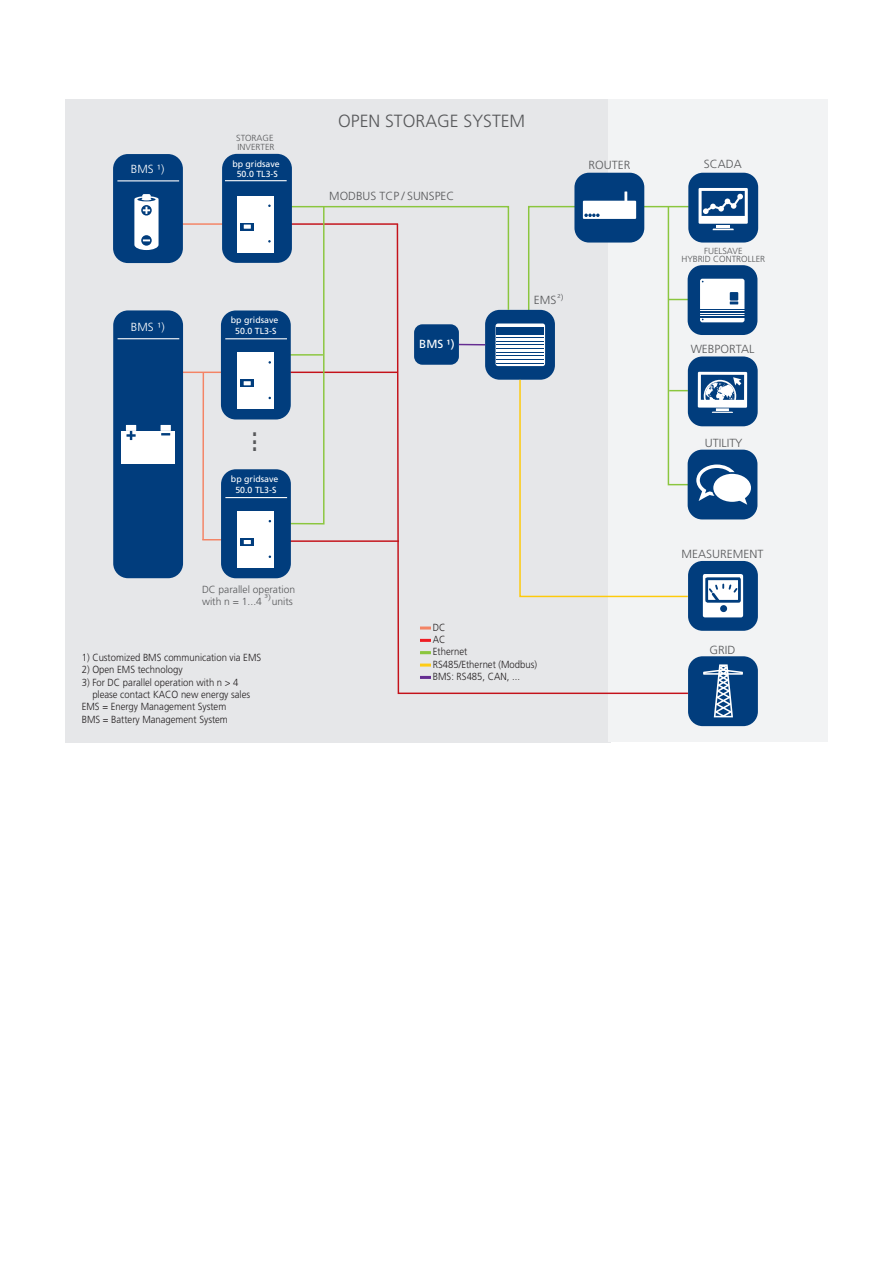
<style>
.page{position:relative;width:893px;height:1263px;background:#fff}
.page>*{position:absolute;margin:0;border:0;box-sizing:border-box;transform-origin:0 0}
.t1{font:300 44.1px "Frutiger LT Pro";color:#57585a;scale:.75 1}
.t2{font:300 17.7px "Frutiger LT Pro";color:#57585a}
.t3{font:300 11.7px "Frutiger LT Pro";color:#57585a}
.t4{font:300 11.7px "Frutiger LT Pro";color:#fff}
.t5{font:11.7px "Frutiger LT Pro";color:#fff}
.t6{font:300 10.35px "Frutiger LT Pro";color:#231f20;scale:.92 1}
.t7{font:300 10.35px/12.3px "Frutiger LT Pro";color:#57585a}
.t8{font:8.85px/10.6px "Frutiger LT Pro";color:#fff;text-align:center}
.t9{font:300 8.85px/8.9px "Frutiger LT Pro";color:#57585a;text-align:center}
.t10{font:300 8.25px "Frutiger LT Pro";color:#57585a;scale:1.19 1}
.s1{font-weight:900;color:#f48465}
.s2{font-weight:900;color:#ee1d23}
.s3{font-weight:900;color:#8bc63e}
.s4{font-weight:900;color:#fecc16}
.s5{font-weight:900;color:#652d91}
</style>
<div class="page">
<div style="left:65px;top:99px;width:545px;height:643px;background:#e6e7e9"></div>
<div style="left:609px;top:99px;width:219px;height:643px;background:#f2f3f4"></div>
<div style="left:574px;top:173px;width:70px;height:70px;background:#013d7d;border-radius:15px"></div>
<div style="left:688px;top:173px;width:70px;height:70px;background:#013d7d;border-radius:15px"></div>
<div style="left:688px;top:265px;width:69px;height:70px;background:#013d7d;border-radius:15px"></div>
<div style="left:688px;top:356px;width:70px;height:70px;background:#013d7d;border-radius:15px"></div>
<div style="left:688px;top:656px;width:70px;height:70px;background:#013d7d;border-radius:15px"></div>
<div style="left:688px;top:561px;width:70px;height:70px;background:#013d7d;border-radius:15px"></div>
<div style="left:688px;top:450px;width:69px;height:69px;background:#013d7d;border-radius:15px"></div>
<svg style="left:397px;top:309px;width:292px;height:386px"></svg>
<hr style="left:289px;top:540px;width:110px;height:2px;background:#c4121a">
<hr style="left:181px;top:372px;width:74px;height:1px;background:#f48465">
<hr style="left:202px;top:373px;width:2px;height:167px;background:#f48465">
<svg style="left:202px;top:539px;width:19px;height:1px"></svg>
<hr style="left:176px;top:223px;width:53px;height:2px;background:#f48465">
<svg style="left:703px;top:664px;width:40px;height:53px"></svg>
<svg style="left:696px;top:464px;width:55px;height:41px"></svg>
<svg style="left:703px;top:574px;width:40px;height:43px"></svg>
<div style="left:720px;top:605px;width:7px;height:7px;border:1px solid #013d7d;border-radius:50%"></div>
<svg style="left:698px;top:372px;width:49px;height:41px"></svg>
<hr style="left:624px;top:191px;width:3px;height:19px;background:#fff">
<div style="left:583px;top:201px;width:53px;height:18px;background:#fff"></div>
<svg style="left:519px;top:205px;width:171px;height:393px"></svg>
<svg style="left:699px;top:188px;width:49px;height:42px"></svg>
<div style="left:496px;top:323px;width:49px;height:43px;background:#fff;border-radius:2px"></div>
<div style="left:497px;top:327px;width:47px;height:7px;background:#013d7d"></div>
<hr style="left:497px;top:344px;width:47px;height:1px;background:#013d7d">
<hr style="left:497px;top:348px;width:47px;height:1px;background:#013d7d">
<hr style="left:497px;top:352px;width:47px;height:1px;background:#013d7d">
<hr style="left:497px;top:355px;width:47px;height:1px;background:#013d7d">
<hr style="left:497px;top:359px;width:47px;height:1px;background:#013d7d">
<hr style="left:497px;top:363px;width:47px;height:1px;background:#013d7d">
<hr style="left:497px;top:337px;width:47px;height:1px;background:#013d7d">
<hr style="left:497px;top:341px;width:47px;height:1px;background:#013d7d">
<div style="left:700px;top:279px;width:44px;height:43px;background:#fff;border-radius:2px"></div>
<hr style="left:700px;top:313px;width:44px;height:1px;background:#013d7d">
<hr style="left:700px;top:311px;width:44px;height:1px;background:#013d7d">
<hr style="left:700px;top:309px;width:44px;height:1px;background:#013d7d">
<div style="left:730px;top:292px;width:8px;height:9px;background:#013d7d"></div>
<svg style="left:730px;top:301px;width:8px;height:3px"></svg>
<hr style="left:700px;top:318px;width:44px;height:1px;background:#013d7d">
<hr style="left:700px;top:316px;width:44px;height:1px;background:#013d7d">
<hr style="left:700px;top:314px;width:44px;height:1px;background:#013d7d">
<div style="left:113px;top:310px;width:70px;height:268px;background:#013d7d;border-radius:15px"></div>
<hr style="left:118px;top:338px;width:61px;height:1px;background:#fff">
<div style="left:222px;top:154px;width:70px;height:109px;background:#013d7d;border-radius:15px"></div>
<hr style="left:225px;top:180px;width:62px;height:1px;background:#fff">
<div style="left:237px;top:196px;width:37px;height:56px;background:#fff"></div>
<svg style="left:240px;top:223px;width:14px;height:8px"></svg>
<svg style="left:244px;top:225px;width:7px;height:4px"></svg>
<div style="left:221px;top:469px;width:70px;height:109px;background:#013d7d;border-radius:15px"></div>
<hr style="left:225px;top:497px;width:62px;height:1px;background:#fff">
<div style="left:237px;top:511px;width:37px;height:56px;background:#fff"></div>
<svg style="left:241px;top:538px;width:13px;height:8px"></svg>
<svg style="left:244px;top:540px;width:7px;height:4px"></svg>
<div style="left:221px;top:310px;width:70px;height:109px;background:#013d7d;border-radius:15px"></div>
<hr style="left:225px;top:338px;width:62px;height:1px;background:#fff">
<div style="left:237px;top:353px;width:37px;height:56px;background:#fff"></div>
<svg style="left:268px;top:205px;width:242px;height:320px"></svg>
<svg style="left:241px;top:379px;width:13px;height:8px"></svg>
<svg style="left:244px;top:381px;width:7px;height:4px"></svg>
<div style="left:113px;top:154px;width:70px;height:109px;background:#013d7d;border-radius:15px"></div>
<hr style="left:117px;top:180px;width:62px;height:1px;background:#fff">
<svg style="left:134px;top:194px;width:25px;height:56px"></svg>
<div style="left:121px;top:431px;width:54px;height:33px;background:#fff"></div>
<div style="left:126px;top:425px;width:10px;height:6px;background:#fff"></div>
<div style="left:161px;top:425px;width:10px;height:6px;background:#fff"></div>
<svg style="left:126px;top:431px;width:10px;height:9px"></svg>
<svg style="left:161px;top:433px;width:9px;height:2px"></svg>
<svg style="left:420px;top:626px;width:11px;height:3px"></svg>
<svg style="left:420px;top:639px;width:11px;height:3px"></svg>
<svg style="left:420px;top:651px;width:11px;height:3px"></svg>
<svg style="left:420px;top:663px;width:11px;height:3px"></svg>
<svg style="left:420px;top:676px;width:11px;height:3px"></svg>
<p class="t4" style="left:131px;top:162px;width:35px">BMS ¹)</p>
<p class="t9" style="left:236px;top:133px;width:40px;text-align:left">STORAGE<br>INVERTER</p>
<p class="t8" style="left:232px;top:158px;width:49px">bp gridsave<br>50.0 TL3-S</p>
<h2 class="t2" style="left:338px;top:111px;width:189px">OPEN STORAGE SYSTEM</h2>
<p class="t3" style="left:329px;top:189px;width:126px">MODBUS TCP / SUNSPEC</p>
<p class="t3" style="left:589px;top:159px;width:43px">ROUTER</p>
<p class="t4" style="left:131px;top:320px;width:35px">BMS ¹)</p>
<p class="t8" style="left:231px;top:315px;width:49px">bp gridsave<br>50.0 TL3-S</p>
<h1 class="t1" style="left:250px;top:403px;width:14px">...</h1>
<p class="t8" style="left:231px;top:474px;width:49px">bp gridsave<br>50.0 TL3-S</p>
<p class="t7" style="left:202px;top:583px;width:95px">DC parallel operation with n = 1...4 units</p>
<p class="t10" style="left:265px;top:593px;width:7px">³)</p>
<p class="t6" style="left:82px;top:651px;width:197px">1) Customized BMS communication via EMS</p>
<p class="t6" style="left:82px;top:664px;width:111px">2) Open EMS technology</p>
<p class="t6" style="left:82px;top:676px;width:172px">3) For DC parallel operation with n &gt; 4</p>
<p class="t6" style="left:92px;top:688px;width:173px">please contact KACO new energy sales</p>
<p class="t6" style="left:82px;top:701px;width:159px">EMS = Energy Management System</p>
<p class="t6" style="left:82px;top:713px;width:160px">BMS = Battery Management System</p>
<p class="t5" style="left:419px;top:337px;width:37px">BMS ¹)</p>
<p class="t3" style="left:534px;top:294px;width:31px">EMS<sup>²)</sup></p>
<p class="t6" style="left:421px;top:621px;width:28px"><span class="s1">—</span> DC</p>
<p class="t6" style="left:421px;top:633px;width:28px"><span class="s2">—</span> AC</p>
<p class="t6" style="left:421px;top:646px;width:52px"><span class="s3">—</span> Ethernet</p>
<p class="t6" style="left:421px;top:658px;width:128px"><span class="s4">—</span> RS485/Ethernet (Modbus)</p>
<p class="t6" style="left:421px;top:671px;width:109px"><span class="s5">—</span> BMS: RS485, CAN, ...</p>
<p class="t3" style="left:704px;top:157px;width:39px">SCADA</p>
<p class="t9" style="left:681px;top:246px;width:85px">FUELSAVE<br>HYBRID CONTROLLER</p>
<p class="t3" style="left:691px;top:342px;width:65px">WEBPORTAL</p>
<p class="t3" style="left:705px;top:436px;width:39px">UTILITY</p>
<p class="t3" style="left:682px;top:547px;width:83px">MEASUREMENT</p>
<p class="t3" style="left:710px;top:643px;width:27px">GRID</p>
</div>
